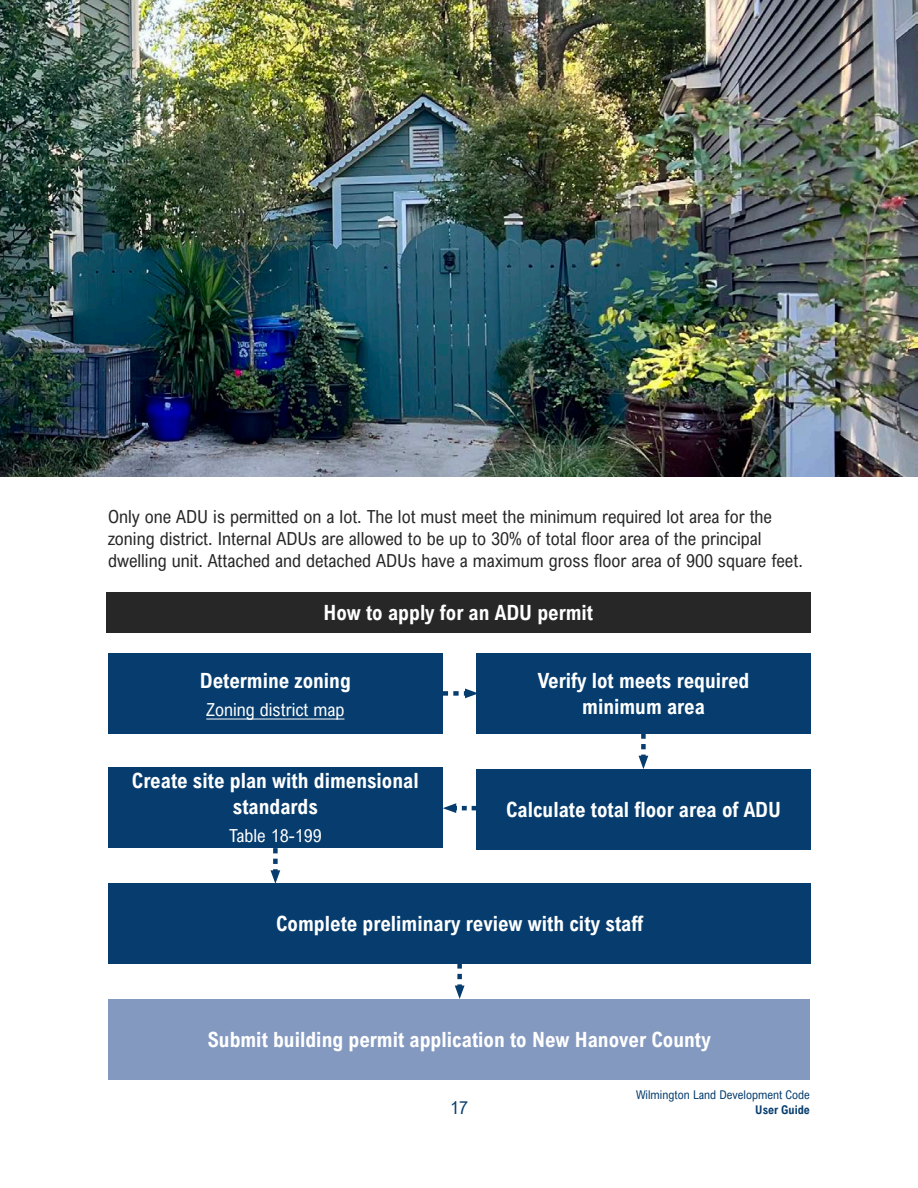
<style>
.page{position:relative;width:918px;height:1188px;background:#fff}
.page>*{position:absolute;margin:0;border:0;box-sizing:border-box;transform-origin:0 0}
.t1{font:700 21px/25.2px "Arial Nova Cond";color:#fff;text-align:center}
.t2{font:18px/21.6px "Arial Nova Cond";color:#272727}
.t3{font:18px "Arial Nova Cond";color:#fff}
.t4{font:18px "Arial Nova Cond";color:#063d6e}
.t5{font:12px "Arial Nova Cond";color:#063d6e}
.t6{font:700 12px "Arial Nova Cond";color:#063d6e}
</style>
<div class="page">
<div style="left:106px;top:592px;width:705px;height:41px;background:#272727"></div>
<svg style="left:443px;top:689px;width:34px;height:9px"></svg>
<div style="left:477px;top:769px;width:334px;height:81px;background:#063d6e"></div>
<div style="left:477px;top:653px;width:334px;height:81px;background:#063d6e"></div>
<div style="left:108px;top:653px;width:335px;height:81px;background:#063d6e"></div>
<hr style="left:206px;top:719px;width:138px;height:1px;background:#fff">
<div style="left:108px;top:767px;width:335px;height:81px;background:#063d6e"></div>
<div style="left:108px;top:883px;width:703px;height:81px;background:#063d6e"></div>
<svg style="left:639px;top:734px;width:9px;height:35px"></svg>
<svg style="left:443px;top:803px;width:34px;height:10px"></svg>
<svg style="left:270px;top:848px;width:10px;height:35px"></svg>
<svg style="left:455px;top:964px;width:10px;height:35px"></svg>
<div style="left:108px;top:999px;width:702px;height:81px;background:#8499c0"></div>
<img style="left:0;top:0;width:918px;height:477px">
<p class="t2" style="left:108px;top:506px;width:696px">Only one ADU is permitted on a lot. The lot must meet the minimum required lot area for the zoning district. Internal ADUs are allowed to be up to 30% of total floor area of the principal dwelling unit. Attached and detached ADUs have a maximum gross floor area of 900 square feet.</p>
<p class="t1" style="left:323px;top:600px;width:271px">How to apply for an ADU permit</p>
<p class="t1" style="left:200px;top:667px;width:153px">Determine zoning</p>
<p class="t3" style="left:206px;top:699px;width:140px">Zoning district map</p>
<p class="t1" style="left:132px;top:768px;width:288px">Create site plan with dimensional standards</p>
<p class="t3" style="left:229px;top:825px;width:94px">Table 18-199</p>
<p class="t1" style="left:538px;top:668px;width:213px">Verify lot meets required minimum area</p>
<p class="t1" style="left:506px;top:797px;width:277px">Calculate total floor area of ADU</p>
<p class="t1" style="left:276px;top:910px;width:369px">Complete preliminary review with city staff</p>
<p class="t1" style="left:207px;top:1027px;width:505px">Submit building permit application to New Hanover County</p>
<p class="t4" style="left:450px;top:1096px;width:19px">17</p>
<p class="t5" style="left:636px;top:1088px;width:175px">Wilmington Land Development Code</p>
<p class="t6" style="left:755px;top:1102px;width:56px">User Guide</p>
</div>
